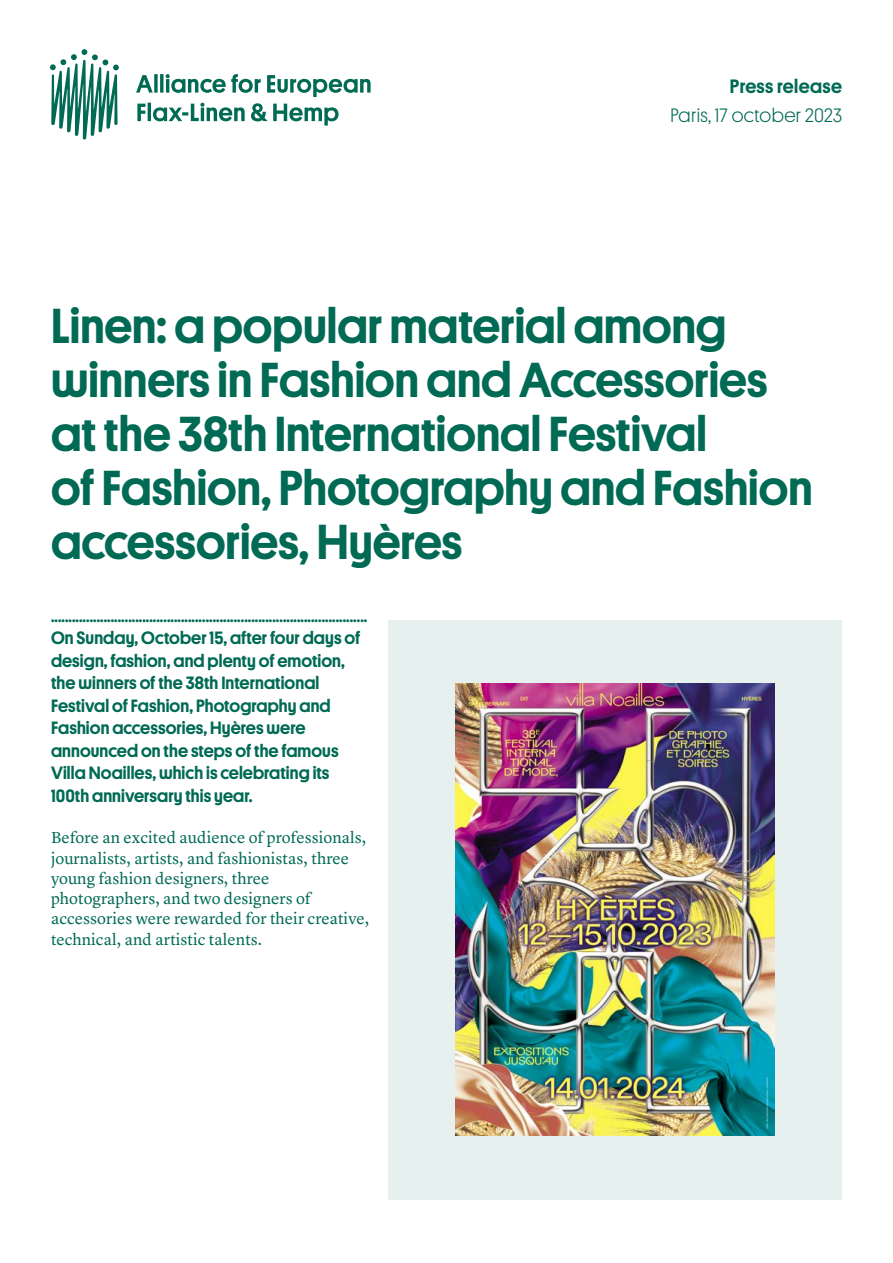
<style>
.page{position:relative;width:893px;height:1263px;background:#fff}
.page>*{position:absolute;margin:0;border:0;box-sizing:border-box;transform-origin:0 0}
.t1{font:500 49.5px/54px "Platform";color:#006a54}
.t2{font:300 19.5px "Platform";letter-spacing:.02em;color:#006a54}
.t3{font:500 19.5px "Platform";letter-spacing:.02em;color:#006a54}
.t4{font:500 18px/22.5px "Platform";letter-spacing:.005em;color:#006a54}
.t5{font:16.5px/20.2px "Lyon Text";letter-spacing:.005em;color:#006a54}
.t6{font:500 16.5px "Platform";color:#006a54}
</style>
<div class="page">
<div style="left:388px;top:620px;width:454px;height:579px;background:#e6f0ee"></div>
<img style="left:456px;top:684px;width:318px;height:451px">
<svg style="left:137px;top:103px;width:202px;height:23px"></svg>
<svg style="left:136px;top:74px;width:235px;height:23px"></svg>
<svg style="left:50px;top:49px;width:69px;height:91px"></svg>
<p class="t3" style="left:730px;top:73px;width:114px">Press release</p>
<p class="t2" style="left:670px;top:101px;width:173px">Paris, 17 october 2023</p>
<h1 class="t1" style="left:51px;top:296px;width:763px">Linen: a popular material among winners in Fashion and Accessories at the 38th International Festival<br>of Fashion, Photography and Fashion accessories, Hyères</h1>
<p class="t6" style="left:51px;top:604px;width:318px">..........................................................................................</p>
<p class="t4" style="left:51px;top:626px;width:311px">On Sunday, October 15, after four days of design, fashion, and plenty of emotion, the winners of the 38th International Festival of Fashion, Photography and Fashion accessories, Hyères were announced on the steps of the famous Villa Noailles, which is celebrating its 100th anniversary this year.</p>
<p class="t5" style="left:51px;top:826px;width:320px">Before an excited audience of professionals, journalists, artists, and fashionistas, three young fashion designers, three photographers, and two designers of accessories were rewarded for their creative, technical, and artistic talents.</p>
</div>
